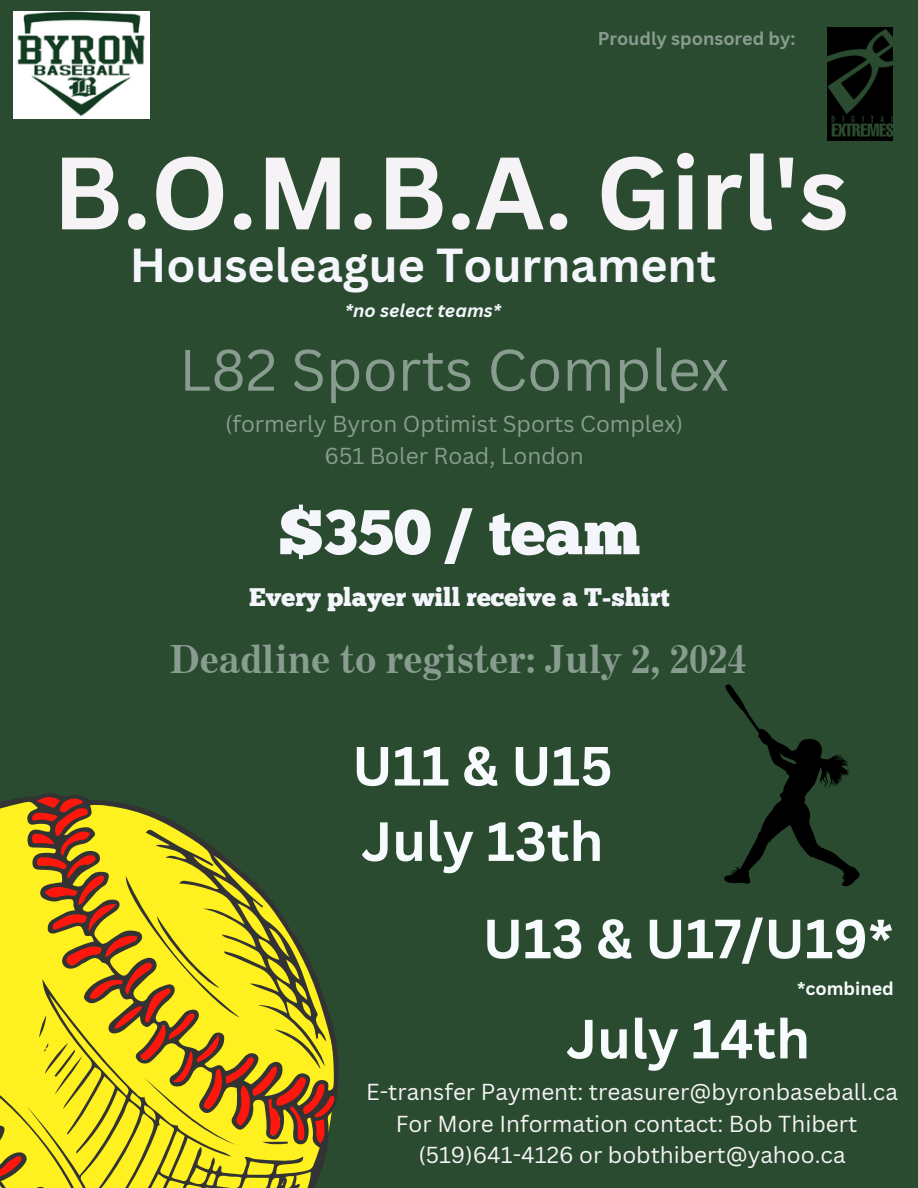
<style>
.page{position:relative;width:918px;height:1188px;background:#2a4b2f}
.page>*{position:absolute;margin:0;border:0;box-sizing:border-box;transform-origin:0 0}
.t1{font:700 100.5px "Canva Sans";color:#f5f3f5}
.t2{font:63px "Chunk Five";color:#f4f6fc}
.t3{font:57px "Canva Sans";color:#889c8f}
.t4{font:700 54px/75.3px "Canva Sans";color:#f8fbfd}
.t5{font:700 46.5px "Canva Sans";color:#f4f6fc}
.t6{font:700 39px "Century Expanded BT";color:#889c8f}
.t7{font:25.5px "Chunk Five";color:#f4f6fc}
.t8{font:22.5px/31.5px "Canva Sans";color:#f5f3f5;text-align:center}
.t9{font:22.5px/31.5px "Canva Sans";color:#889c8f;text-align:center}
.t10{font:700 18px "Canva Sans";color:#889c8f}
.t11{font:italic 700 18px "Canva Sans";color:#f4f6fc}
.t12{font:700 18px "Canva Sans";color:#f8fbfd}
</style>
<div class="page">
<img style="left:827px;top:28px;width:66px;height:112px">
<img style="left:13px;top:12px;width:136px;height:106px">
<svg style="left:0;top:793px;width:338px;height:395px;background:#b8a724"></svg>
<svg style="left:724px;top:684px;width:136px;height:203px"></svg>
<h2 class="t10" style="left:598px;top:26px;width:199px">Proudly sponsored by:</h2>
<h4 class="t1" style="left:53px;top:122px;width:798px">B.O.M.B.A. Girl's</h4>
<p class="t5" style="left:130px;top:233px;width:588px">Houseleague Tournament</p>
<p class="t11" style="left:345px;top:298px;width:158px">*no select teams*</p>
<h6 class="t3" style="left:179px;top:330px;width:552px">L82 Sports Complex</h6>
<h6 class="t9" style="left:225px;top:408px;width:459px">(formerly Byron Optimist Sports Complex)<br>651 Boler Road, London</h6>
<h5 class="t2" style="left:279px;top:507px;width:363px">$350 / team</h5>
<h5 class="t7" style="left:249px;top:587px;width:422px">Every player will receive a T-shirt</h5>
<p class="t6" style="left:170px;top:635px;width:579px">Deadline to register: July 2, 2024</p>
<h1 class="t4" style="left:352px;top:727px;width:262px">U11 &amp; U15<br>July 13th</h1>
<h3 class="t4" style="left:483px;top:900px;width:412px">U13 &amp; U17/U19*</h3>
<h3 class="t12" style="left:797px;top:976px;width:98px">*combined</h3>
<h3 class="t4" style="left:566px;top:1000px;width:245px">July 14th</h3>
<p class="t8" style="left:366px;top:1076px;width:533px">E-transfer Payment: treasurer@byronbaseball.ca<br>For More Information contact: Bob Thibert (519)641-4126 or bobthibert@yahoo.ca</p>
</div>
